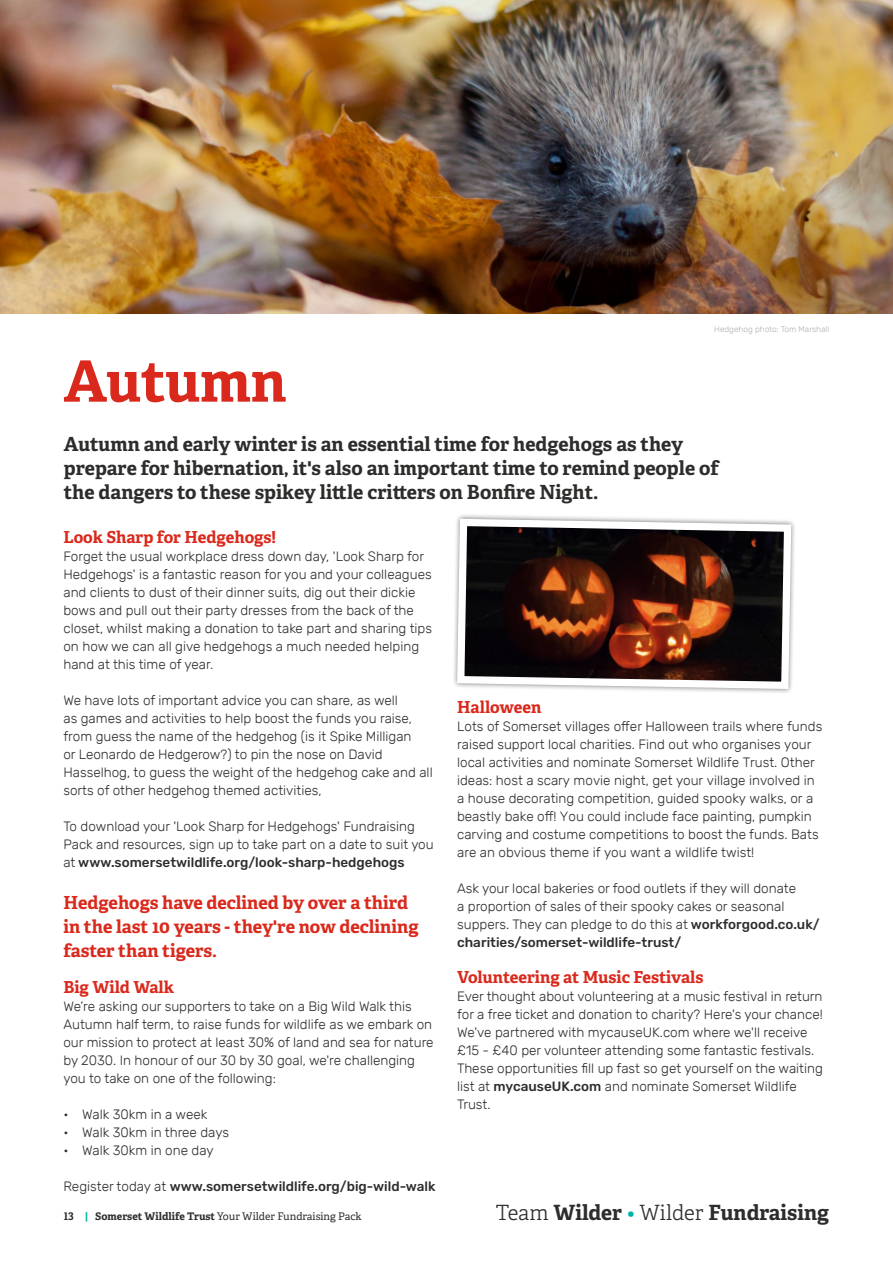
<style>
.page{position:relative;width:893px;height:1263px;background:#fff}
.page>*{position:absolute;margin:0;border:0;box-sizing:border-box;transform-origin:0 0}
.t1{font:700 57px "Adelle";color:#da291c}
.t2{font:700 21px "Adelle";color:#2e2d2c}
.t3{font:700 19.5px/24px "Adelle";color:#2e2d2c}
.t4{font:700 18px/24px "Adelle";color:#da291c}
.t5{font:700 16.5px "Adelle";color:#da291c}
.t6{font:300 13.5px/18px "Rubik";color:#2e2d2c}
.t7{font:500 13.5px "Rubik";color:#2e2d2c}
.t8{font:10.5px "Adelle";color:#2e2d2c}
.t9{font:300 8.25px "Rubik";color:#b1b1b1}
.s1{font-weight:500}
.s2{font-weight:300}
.s3{font-weight:700}
.s4{font-weight:700;color:#00b2a9}
.s5{font-weight:300;color:#00b2a9}
</style>
<div class="page">
<img style="left:0;top:0;width:893px;height:314px">
<svg style="left:454px;top:515px;width:341px;height:178px"></svg>
<h1 class="t1" style="left:64px;top:340px;width:224px">Autumn</h1>
<p class="t9" style="left:714px;top:324px;width:117px">Hedgehog photo: Tom Marshall</p>
<h3 class="t3" style="left:64px;top:431px;width:657px">Autumn and early winter is an essential time for hedgehogs as they prepare for hibernation, it's also an important time to remind people of the dangers to these spikey little critters on Bonfire Night.</h3>
<p class="t5" style="left:63px;top:525px;width:214px">Look Sharp for Hedgehogs!</p>
<p class="t6" style="left:63px;top:548px;width:370px">Forget the usual workplace dress down day, 'Look Sharp for Hedgehogs' is a fantastic reason for you and your colleagues and clients to dust of their dinner suits, dig out their dickie bows and pull out their party dresses from the back of the closet, whilst making a donation to take part and sharing tips on how we can all give hedgehogs a much needed helping hand at this time of year.</p>
<p class="t6" style="left:63px;top:692px;width:371px">We have lots of important advice you can share, as well<br>as games and activities to help boost the funds you raise, from guess the name of the hedgehog (is it Spike Milligan<br>or Leonardo de Hedgerow?) to pin the nose on David Hasselhog, to guess the weight of the hedgehog cake and all sorts of other hedgehog themed activities,</p>
<p class="t6" style="left:63px;top:818px;width:372px">To download your 'Look Sharp for Hedgehogs' Fundraising<br>Pack and resources, sign up to take part on a date to suit you at <span class="s1">www.somersetwildlife.org/look-sharp-hedgehogs</span></p>
<h3 class="t4" style="left:63px;top:890px;width:357px">Hedgehogs have declined by over a third in the last 10 years - they're now declining faster than tigers.</h3>
<p class="t5" style="left:63px;top:975px;width:112px">Big Wild Walk</p>
<p class="t6" style="left:63px;top:998px;width:372px">We’re asking our supporters to take on a Big Wild Walk this Autumn half term, to raise funds for wildlife as we embark on our mission to protect at least 30% of land and sea for nature by 2030. In honour of our 30 by 30 goal, we're challenging you to take on one of the following:</p>
<p class="t6" style="left:63px;top:1106px;width:145px">• Walk 30km in a week</p>
<p class="t6" style="left:63px;top:1124px;width:167px">• Walk 30km in three days</p>
<p class="t6" style="left:63px;top:1142px;width:152px">• Walk 30km in one day</p>
<p class="t7" style="left:63px;top:1179px;width:374px"><span class="s2">Register today at</span> www.somersetwildlife.org/big-wild-walk</p>
<p class="t5" style="left:457px;top:695px;width:86px">Halloween</p>
<p class="t6" style="left:457px;top:718px;width:367px">Lots of Somerset villages offer Halloween trails where funds raised support local charities. Find out who organises your local activities and nominate Somerset Wildlife Trust. Other ideas: host a scary movie night, get your village involved in a house decorating competition, guided spooky walks, or a beastly bake off! You could include face painting, pumpkin carving and costume competitions to boost the funds. Bats are an obvious theme if you want a wildlife twist!</p>
<p class="t6" style="left:457px;top:880px;width:364px">Ask your local bakeries or food outlets if they will donate<br>a proportion of sales of their spooky cakes or seasonal suppers. They can pledge to do this at <span class="s1">workforgood.co.uk/ charities/somerset-wildlife-trust/</span></p>
<p class="t5" style="left:457px;top:965px;width:248px">Volunteering at Music Festivals</p>
<p class="t6" style="left:457px;top:988px;width:367px">Ever thought about volunteering at a music festival in return for a free ticket and donation to charity? Here's your chance!<br>We've partnered with mycauseUK.com where we'll receive £15 - £40 per volunteer attending some fantastic festivals.<br>These opportunities fill up fast so get yourself on the waiting list at <span class="s1">mycauseUK.com</span> and nominate Somerset Wildlife Trust.</p>
<p class="t8" style="left:64px;top:1209px;width:299px"><span class="s3">13</span> <span class="s4">|</span> <span class="s3">Somerset Wildlife Trust</span> Your Wilder Fundraising Pack</p>
<h2 class="t2" style="left:496px;top:1198px;width:335px"><span class="s2">Team</span> Wilder <span class="s5">•</span> <span class="s2">Wilder</span> Fundraising</h2>
</div>
